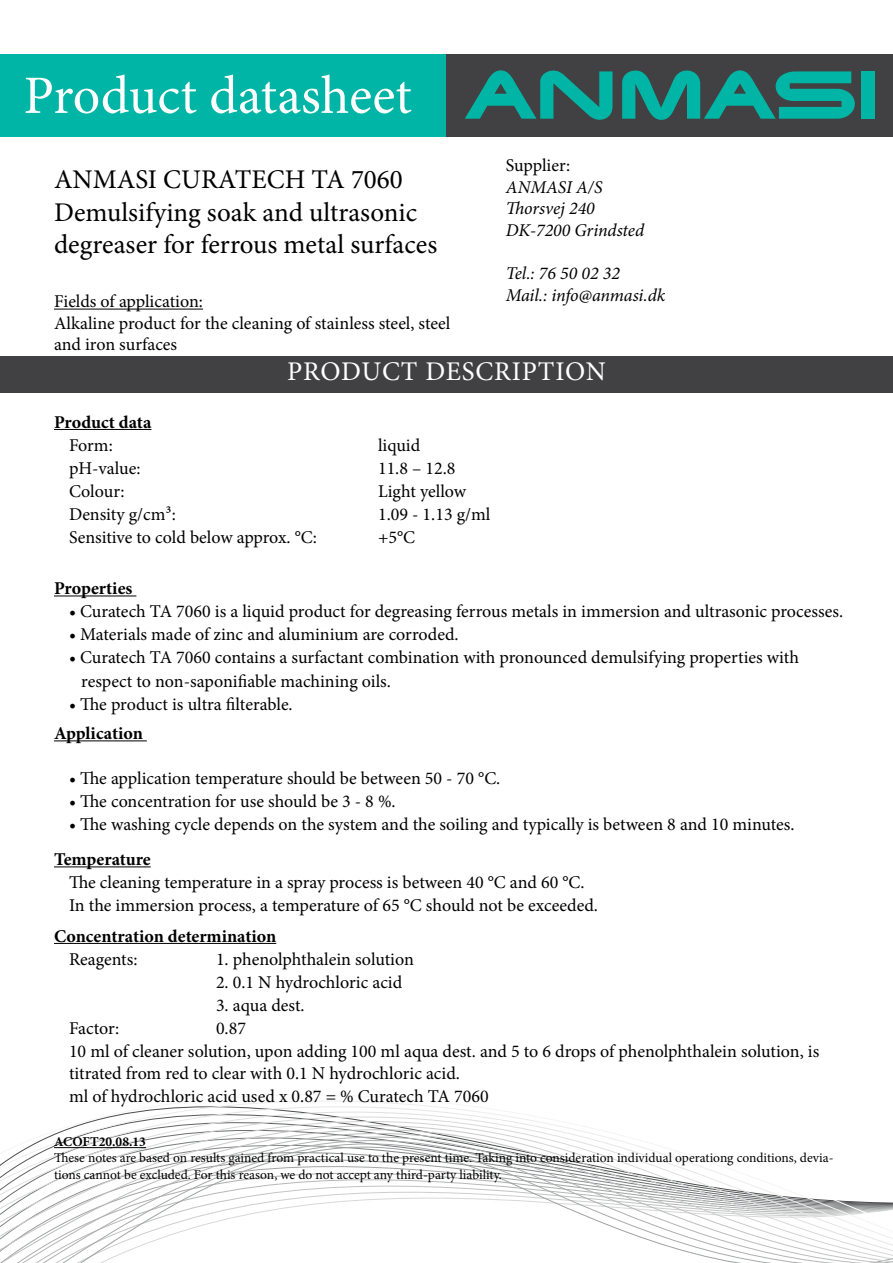
<style>
.page{position:relative;width:893px;height:1263px;background:#fff}
.page>*{position:absolute;margin:0;border:0;box-sizing:border-box;transform-origin:0 0}
.t1{font:54px "Minion Pro";color:#fff}
.t2{font:27px/32.4px "Minion Pro";color:#000}
.t3{font:27px "Minion Pro";letter-spacing:.03em;color:#fff}
.t4{font:18px/22.6px "Minion Pro";color:#000}
.t5{font:italic 18px/21.6px "Minion Pro";letter-spacing:-.005em;color:#000}
.t6{font:700 18px "Minion Pro";letter-spacing:-.005em;color:#000}
.t7{font:13.5px/16.2px "Minion Pro";color:#000}
.t8{font:700 13.5px "Minion Pro";color:#000}
</style>
<div class="page">
<svg style="left:0;top:1095px;width:893px;height:168px"></svg>
<div style="left:0;top:54px;width:446px;height:82px;background:#00b5a5"></div>
<div style="left:446px;top:54px;width:447px;height:82px;background:#414042"></div>
<svg style="left:465px;top:70px;width:147px;height:50px"></svg>
<svg style="left:622px;top:70px;width:233px;height:50px"></svg>
<div style="left:861px;top:71px;width:14px;height:48px;background:#00b5a5"></div>
<hr style="left:54px;top:309px;width:149px;height:1px;background:#000">
<div style="left:0;top:356px;width:893px;height:37px;background:#414042"></div>
<hr style="left:54px;top:429px;width:97px;height:1px;background:#000">
<hr style="left:54px;top:595px;width:82px;height:1px;background:#000">
<hr style="left:54px;top:740px;width:93px;height:1px;background:#000">
<hr style="left:54px;top:866px;width:97px;height:1px;background:#000">
<hr style="left:54px;top:943px;width:222px;height:1px;background:#000">
<hr style="left:54px;top:1147px;width:92px;height:1px;background:#000">
<h1 class="t1" style="left:23px;top:59px;width:390px">Product datasheet</h1>
<h2 class="t2" style="left:54px;top:164px;width:385px">ANMASI CURATECH TA 7060<br>Demulsifying soak and ultrasonic degreaser for ferrous metal surfaces</h2>
<p class="t4" style="left:54px;top:291px;width:398px;line-height:21.6px">Fields of application:<br>Alkaline product for the cleaning of stainless steel, steel and iron surfaces</p>
<p class="t4" style="left:506px;top:154px;width:66px">Supplier:</p>
<p class="t5" style="left:506px;top:176px;width:140px">ANMASI A/S<br>Thorsvej 240<br>DK-7200 Grindsted</p>
<p class="t5" style="left:506px;top:263px;width:161px">Tel.: 76 50 02 32<br>Mail.: info@anmasi.dk</p>
<h2 class="t3" style="left:287px;top:354px;width:320px">PRODUCT DESCRIPTION</h2>
<p class="t6" style="left:54px;top:409px;width:99px">Product data</p>
<p class="t4" style="left:69px;top:434px;width:45px">Form:</p>
<p class="t4" style="left:378px;top:434px;width:44px">liquid</p>
<p class="t4" style="left:69px;top:457px;width:73px">pH-value:</p>
<p class="t4" style="left:378px;top:457px;width:79px">11.8 – 12.8</p>
<p class="t4" style="left:69px;top:480px;width:57px">Colour:</p>
<p class="t4" style="left:378px;top:480px;width:90px">Light yellow</p>
<p class="t4" style="left:69px;top:503px;width:108px">Density g/cm³:</p>
<p class="t4" style="left:378px;top:503px;width:114px">1.09 - 1.13 g/ml</p>
<p class="t4" style="left:69px;top:526px;width:250px">Sensitive to cold below approx. °C:</p>
<p class="t4" style="left:378px;top:526px;width:39px">+5°C</p>
<p class="t6" style="left:54px;top:576px;width:80px">Properties</p>
<p class="t4" style="left:69px;top:600px;width:776px">• Curatech TA 7060 is a liquid product for degreasing ferrous metals in immersion and ultrasonic processes.</p>
<p class="t4" style="left:69px;top:623px;width:391px">• Materials made of zinc and aluminium are corroded.</p>
<p class="t4" style="left:81px;top:646px;width:719px;line-height:23.1px;text-indent:-12px">• Curatech TA 7060 contains a surfactant combination with pronounced demulsifying properties with respect to non-saponifiable machining oils.</p>
<p class="t4" style="left:69px;top:693px;width:225px">• The product is ultra filterable.</p>
<p class="t6" style="left:54px;top:721px;width:90px">Application</p>
<p class="t4" style="left:69px;top:767px;width:433px">• The application temperature should be between 50 - 70 °C.</p>
<p class="t4" style="left:69px;top:790px;width:328px">• The concentration for use should be 3 - 8 %.</p>
<p class="t4" style="left:69px;top:813px;width:727px">• The washing cycle depends on the system and the soiling and typically is between 8 and 10 minutes.</p>
<p class="t6" style="left:54px;top:847px;width:98px">Temperature</p>
<p class="t4" style="left:69px;top:871px;width:530px;line-height:23.1px">The cleaning temperature in a spray process is between 40 °C and 60 °C.<br>In the immersion process, a temperature of 65 °C should not be exceeded.</p>
<p class="t6" style="left:54px;top:923px;width:224px">Concentration determination</p>
<p class="t4" style="left:69px;top:948px;width:70px">Reagents:</p>
<p class="t4" style="left:216px;top:948px;width:199px">1. phenolphthalein solution</p>
<p class="t4" style="left:216px;top:971px;width:188px">2. 0.1 N hydrochloric acid</p>
<p class="t4" style="left:216px;top:994px;width:90px">3. aqua dest.</p>
<p class="t4" style="left:69px;top:1017px;width:52px">Factor:</p>
<p class="t4" style="left:69px;top:1017px;width:752px;text-indent:147px">0.87<br>10 ml of cleaner solution, upon adding 100 ml aqua dest. and 5 to 6 drops of phenolphthalein solution, is titrated from red to clear with 0.1 N hydrochloric acid.<br>ml of hydrochloric acid used x 0.87 = % Curatech TA 7060</p>
<p class="t8" style="left:54px;top:1132px;width:94px">ACOFT20.08.13</p>
<p class="t7" style="left:54px;top:1150px;width:781px">These notes are based on results gained from practical use to the present time. Taking into consideration individual operationg conditions, devia&shy;tions cannot be excluded. For this reason, we do not accept any third-party liability.</p>
</div>
